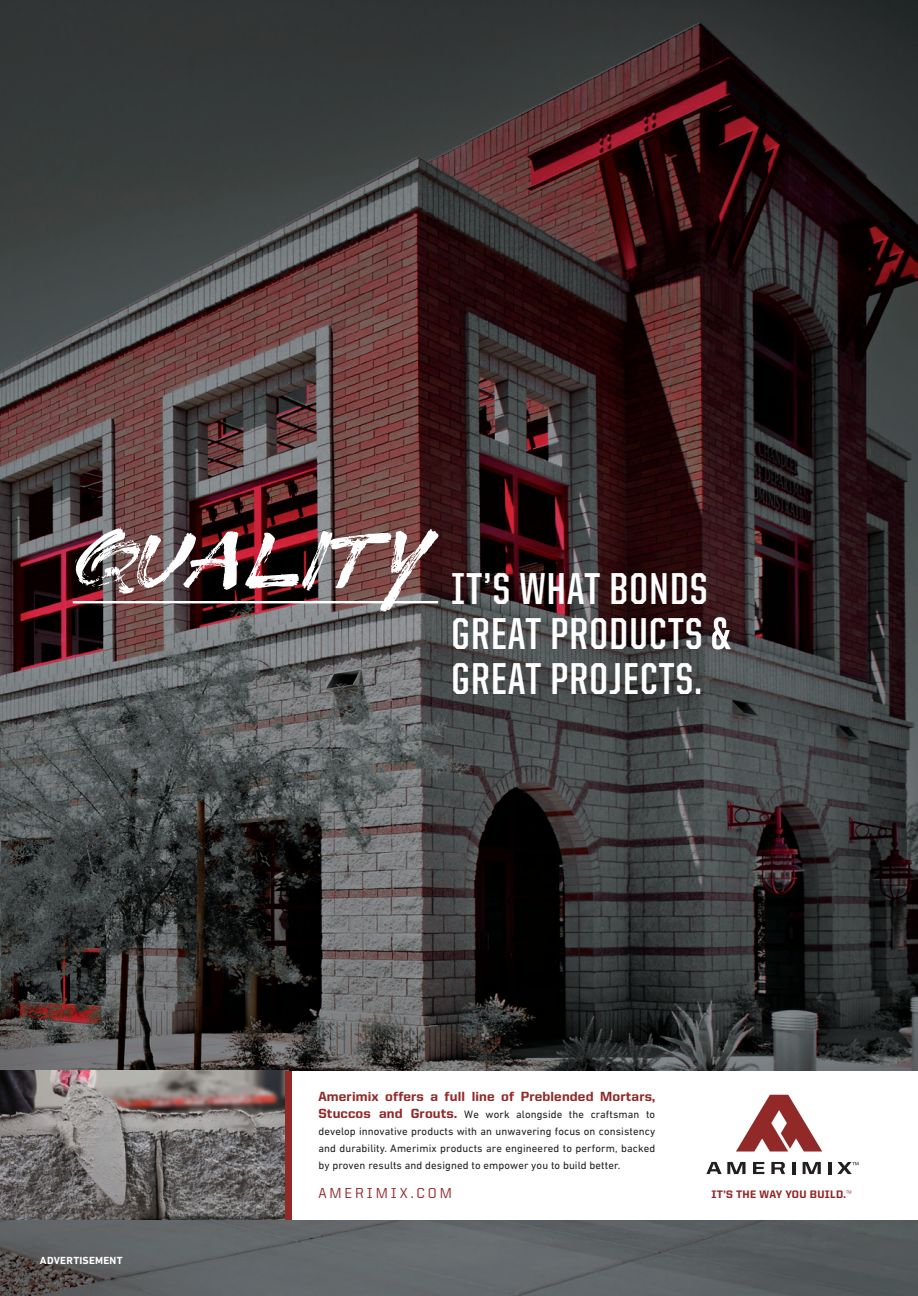
<style>
.page{position:relative;width:918px;height:1296px;background:#fff}
.page>*{position:absolute;margin:0;border:0;box-sizing:border-box;transform-origin:0 0}
.t1{font:89.55px "Sonica Brush";letter-spacing:-.025em;color:#fff}
.t2{font:700 44.7px/45px "United Sans Cond";letter-spacing:.03em;color:#fff;text-align:justify}
.t3{font:500 14.55px "United Sans Reg";letter-spacing:.2em;color:#922929}
.t4{font:800 13.35px "United Sans Reg";letter-spacing:.01em;color:#922929}
.t5{font:10.95px/17px "DIN Next W1 G";letter-spacing:.01em;color:#231f20;text-align:justify}
.t6{font:800 10.95px "United Sans Reg";letter-spacing:.03em;color:#922929}
.t7{font:700 10.5px "DIN Next W1 G";letter-spacing:.02em;color:#fff}
.s1{font-family:"United Sans Reg";font-weight:800;font-size:13.35px;color:#922929}
.s2{font-weight:300}
</style>
<div class="page">
<img style="left:0;top:0;width:918px;height:1296px">
<img style="left:0;top:1071px;width:285px;height:149px">
<hr style="left:73px;top:601px;width:365px;height:2px;background:#fff">
<svg style="left:68px;top:531px;width:72px;height:61px;background:#60494a"></svg>
<div style="left:288px;top:1071px;width:630px;height:149px;background:#fff"></div>
<div style="left:285px;top:1071px;width:7px;height:149px;background:#922929"></div>
<svg style="left:736px;top:1095px;width:86px;height:57px"></svg>
<svg style="left:706px;top:1162px;width:40px;height:12px"></svg>
<svg style="left:753px;top:1162px;width:11px;height:12px"></svg>
<svg style="left:771px;top:1162px;width:14px;height:12px"></svg>
<svg style="left:803px;top:1162px;width:18px;height:12px"></svg>
<svg style="left:792px;top:1162px;width:3px;height:12px"></svg>
<hr style="left:828px;top:1162px;width:4px;height:12px;background:#231f20">
<svg style="left:837px;top:1162px;width:21px;height:12px"></svg>
<svg style="left:710px;top:616px;width:22px;height:35px"></svg>
<h1 class="t1" style="left:77px;top:488px;width:357px">quality</h1>
<h2 class="t2" style="left:452px;top:566px;width:257px">IT’S WHAT BONDS GREAT PRODUCTS GREAT PROJECTS.</h2>
<p class="t4" style="left:318px;top:1089px;width:338px">Amerimix offers a full line of Preblended Mortars,</p>
<p class="t5" style="left:318px;top:1106px;width:338px"><span class="s1">Stuccos and Grouts.</span> We work alongside the craftsman to develop innovative products with an unwavering focus on consistency and durability. Amerimix products are engineered to perform, backed by proven results and designed to empower you to build better.</p>
<p class="t7" style="left:40px;top:1254px;width:84px">ADVERTISEMENT</p>
<h3 class="t3" style="left:318px;top:1185px;width:135px">AMERIMIX.COM</h3>
<p class="t6" style="left:711px;top:1189px;width:142px">IT’S THE WAY YOU BUILD.<span class="s2">™</span></p>
</div>
